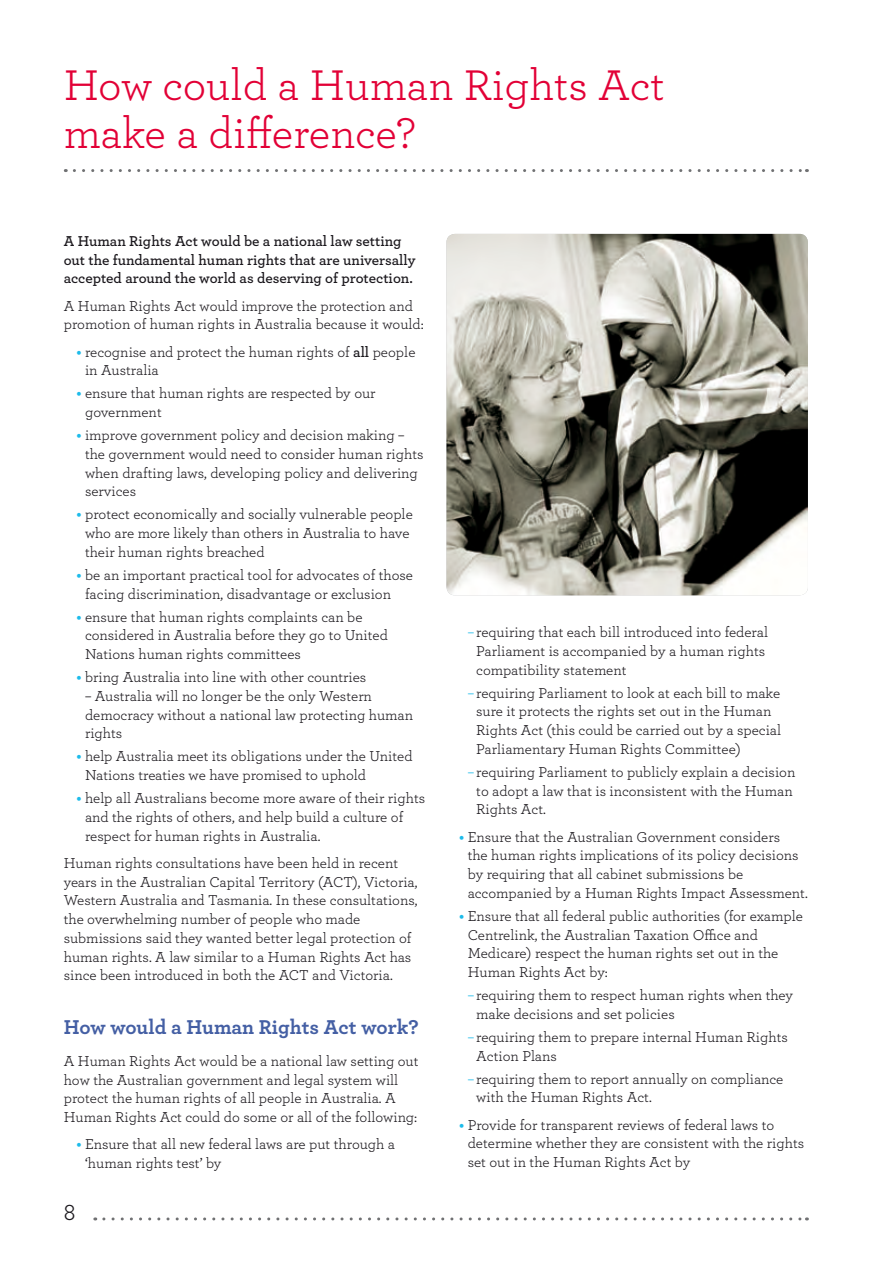
<style>
.page{position:relative;width:893px;height:1263px;background:#fff}
.page>*{position:absolute;margin:0;border:0;box-sizing:border-box;transform-origin:0 0}
.t1{font:45px/48px "Archer";color:#e20036}
.t2{font:24px "Archer";color:#1a171c}
.t3{font:700 21px "Archer";color:#445fa4}
.t4{font:15px/18.8px "Archer";color:#1a171c}
.t5{font:600 15px/18.8px "Archer";color:#1a171c}
.s1{font-weight:700;color:#1dbbea}
.s2{font-weight:600}
.s3{color:#1dbbea}
</style>
<div class="page">
<svg style="left:74px;top:169px;width:733px;height:3px"></svg>
<img style="left:446px;top:234px;width:362px;height:361px">
<svg style="left:104px;top:1217px;width:703px;height:3px"></svg>
<h1 class="t1" style="left:64px;top:59px;width:602px">How could a Human Rights Act make a difference?</h1>
<p class="t5" style="left:64px;top:231px;width:353px">A Human Rights Act would be a national law setting out the fundamental human rights that are universally accepted around the world as deserving of protection.</p>
<p class="t4" style="left:64px;top:296px;width:362px">A Human Rights Act would improve the protection and promotion of human rights in Australia because it would:</p>
<p class="t4" style="left:85px;top:342px;width:332px;text-indent:-9px"><span class="s1">•</span> recognise and protect the human rights of <span class="s2">all</span> people in Australia</p>
<p class="t4" style="left:85px;top:383px;width:292px;text-indent:-9px"><span class="s1">•</span> ensure that human rights are respected by our government</p>
<p class="t4" style="left:85px;top:425px;width:340px;text-indent:-9px"><span class="s1">•</span> improve government policy and decision making – the government would need to consider human rights when drafting laws, developing policy and delivering services</p>
<p class="t4" style="left:85px;top:504px;width:329px;text-indent:-9px"><span class="s1">•</span> protect economically and socially vulnerable people who are more likely than others in Australia to have their human rights breached</p>
<p class="t4" style="left:85px;top:565px;width:329px;text-indent:-9px"><span class="s1">•</span> be an important practical tool for advocates of those facing discrimination, disadvantage or exclusion</p>
<p class="t4" style="left:85px;top:607px;width:304px;text-indent:-9px"><span class="s1">•</span> ensure that human rights complaints can be considered in Australia before they go to United<br>Nations human rights committees</p>
<p class="t4" style="left:77px;top:667px;width:291px"><span class="s1">•</span> bring Australia into line with other countries</p>
<p class="t4" style="left:85px;top:686px;width:330px">– Australia will no longer be the only Western democracy without a national law protecting human rights</p>
<p class="t4" style="left:85px;top:746px;width:329px;text-indent:-9px"><span class="s1">•</span> help Australia meet its obligations under the United<br>Nations treaties we have promised to uphold</p>
<p class="t4" style="left:85px;top:788px;width:342px;text-indent:-9px"><span class="s1">•</span> help all Australians become more aware of their rights and the rights of others, and help build a culture of respect for human rights in Australia.</p>
<p class="t4" style="left:64px;top:853px;width:355px">Human rights consultations have been held in recent years in the Australian Capital Territory (ACT), Victoria, Western Australia and Tasmania. In these consultations, the overwhelming number of people who made submissions said they wanted better legal protection of human rights. A law similar to a Human Rights Act has since been introduced in both the ACT and Victoria.</p>
<h3 class="t3" style="left:64px;top:1011px;width:356px">How would a Human Rights Act work?</h3>
<p class="t4" style="left:64px;top:1051px;width:356px">A Human Rights Act would be a national law setting out how the Australian government and legal system will protect the human rights of all people in Australia. A Human Rights Act could do some or all of the following:</p>
<p class="t4" style="left:85px;top:1134px;width:312px;text-indent:-9px"><span class="s1">•</span> Ensure that all new federal laws are put through a ‘human rights test’ by</p>
<h2 class="t2" style="left:64px;top:1196px;width:13px">8</h2>
<p class="t4" style="left:476px;top:622px;width:293px;text-indent:-9px"><span class="s3">–</span> requiring that each bill introduced into federal<br>Parliament is accompanied by a human rights compatibility statement</p>
<p class="t4" style="left:476px;top:682px;width:306px;text-indent:-9px"><span class="s3">–</span> requiring Parliament to look at each bill to make sure it protects the rights set out in the Human Rights Act (this could be carried out by a special Parliamentary Human Rights Committee)</p>
<p class="t4" style="left:476px;top:762px;width:321px;text-indent:-9px"><span class="s3">–</span> requiring Parliament to publicly explain a decision to adopt a law that is inconsistent with the Human<br>Rights Act.</p>
<p class="t4" style="left:468px;top:826px;width:342px;text-indent:-9px"><span class="s1">•</span> Ensure that the Australian Government considers<br>the human rights implications of its policy decisions by requiring that all cabinet submissions be accompanied by a Human Rights Impact Assessment.</p>
<p class="t4" style="left:468px;top:906px;width:337px;text-indent:-9px"><span class="s1">•</span> Ensure that all federal public authorities (for example Centrelink, the Australian Taxation Office and Medicare) respect the human rights set out in the Human Rights Act by:</p>
<p class="t4" style="left:476px;top:985px;width:318px;text-indent:-9px"><span class="s3">–</span> requiring them to respect human rights when they make decisions and set policies</p>
<p class="t4" style="left:476px;top:1027px;width:313px;text-indent:-9px"><span class="s3">–</span> requiring them to prepare internal Human Rights<br>Action Plans</p>
<p class="t4" style="left:476px;top:1068px;width:309px;text-indent:-9px"><span class="s3">–</span> requiring them to report annually on compliance with the Human Rights Act.</p>
<p class="t4" style="left:468px;top:1114px;width:338px;text-indent:-9px"><span class="s1">•</span> Provide for transparent reviews of federal laws to determine whether they are consistent with the rights set out in the Human Rights Act by</p>
</div>
